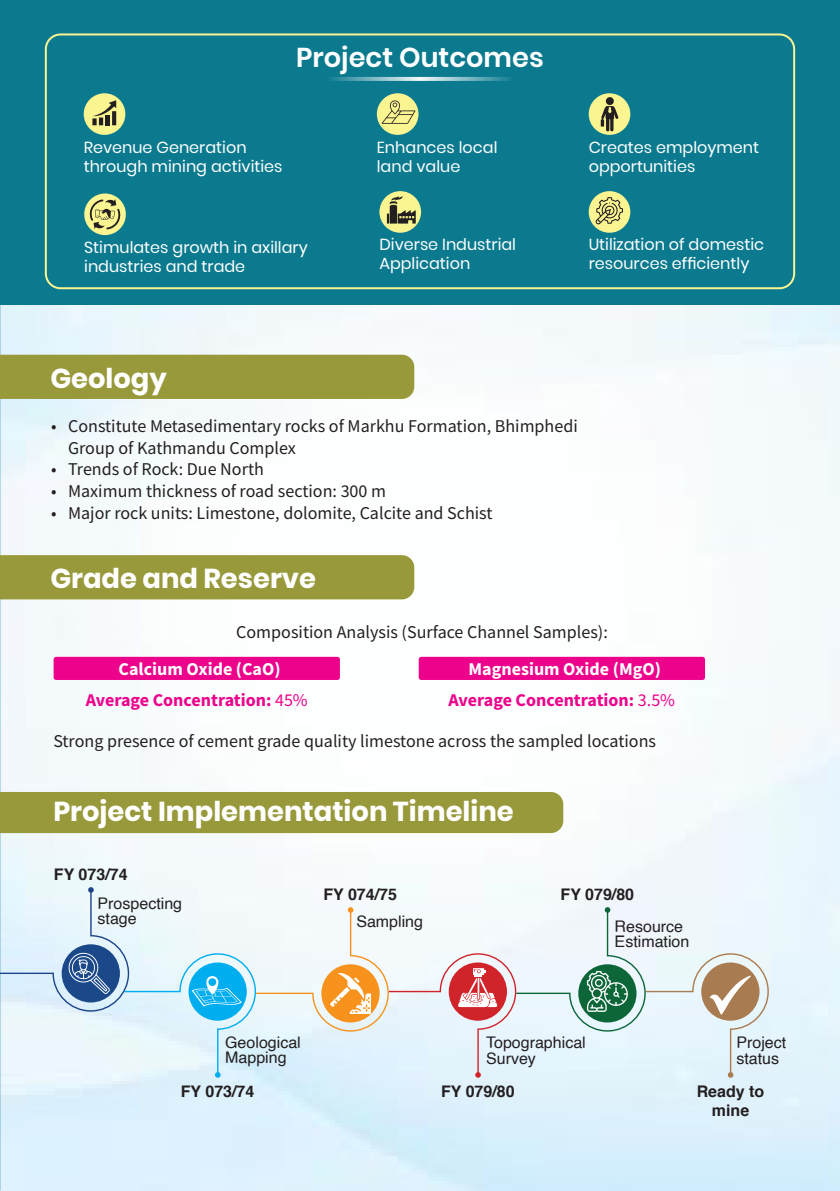
<style>
.page{position:relative;width:840px;height:1191px;background:#fff}
.page>*{position:absolute;margin:0;border:0;box-sizing:border-box;transform-origin:0 0}
.t1{font:700 27.4px "Poppins";color:#fff}
.t2{font:600 27.2px "Poppins";color:#fff}
.t3{font:18px/21.6px "Source Sans Pro";color:#231f20}
.t4{font:700 18px "Source Sans Pro";color:#ed028c}
.t5{font:700 18px "Source Sans Pro";color:#fff}
.t6{font:16px/19.2px "Poppins";color:#fff}
.t7{font:16px/15.2px "Helvetica";color:#231f20}
.t8{font:700 16px/19.2px "Helvetica";color:#231f20;text-align:center}
.s1{font-weight:400}
</style>
<div class="page">
<img style="left:0;top:304px;width:839px;height:887px">
<div style="left:0;top:355px;width:414px;height:44px;background:#98993a"></div>
<div style="left:0;top:555px;width:414px;height:44px;background:#98993a"></div>
<div style="left:0;top:792px;width:563px;height:41px;background:#98993a"></div>
<div style="left:0;top:0;width:839px;height:304px;background:#0b7a8f"></div>
<div style="left:45px;top:33px;width:749px;height:256px;border:2px solid #faf491;border-radius:15px"></div>
<svg style="left:330px;top:77px;width:90px;height:4px"></svg>
<svg style="left:420px;top:77px;width:91px;height:4px"></svg>
<div style="left:84px;top:93px;width:41px;height:42px;background:#faf491;border-radius:50%"></div>
<div style="left:588px;top:191px;width:42px;height:42px;background:#faf491;border-radius:50%"></div>
<div style="left:376px;top:93px;width:42px;height:42px;background:#faf491;border-radius:50%"></div>
<div style="left:588px;top:93px;width:42px;height:42px;background:#faf491;border-radius:50%"></div>
<div style="left:84px;top:193px;width:42px;height:42px;background:#faf491;border-radius:50%"></div>
<svg style="left:92px;top:100px;width:24px;height:25px"></svg>
<div style="left:379px;top:191px;width:42px;height:42px;background:#faf491;border-radius:50%"></div>
<div style="left:54px;top:657px;width:286px;height:23px;background:#ed028c;border-radius:3px"></div>
<div style="left:418px;top:657px;width:286px;height:23px;background:#ed028c;border-radius:3px"></div>
<svg style="left:381px;top:100px;width:34px;height:24px"></svg>
<svg style="left:600px;top:97px;width:18px;height:34px"></svg>
<svg style="left:90px;top:199px;width:30px;height:30px"></svg>
<svg style="left:386px;top:196px;width:29px;height:28px"></svg>
<svg style="left:595px;top:197px;width:27px;height:27px"></svg>
<svg style="left:0;top:887px;width:769px;height:190px"></svg>
<p class="t2" style="left:296px;top:42px;width:249px">Project Outcomes</p>
<p class="t6" style="left:84px;top:137px;width:200px">Revenue Generation through mining activities</p>
<p class="t6" style="left:376px;top:137px;width:122px">Enhances local land value</p>
<p class="t6" style="left:588px;top:137px;width:172px">Creates employment opportunities</p>
<p class="t6" style="left:84px;top:238px;width:225px">Stimulates growth in axillary industries and trade</p>
<p class="t6" style="left:379px;top:234px;width:138px">Diverse Industrial<br>Application</p>
<p class="t6" style="left:588px;top:234px;width:177px">Utilization of domestic resources efficiently</p>
<p class="t1" style="left:50px;top:362px;width:118px">Geology</p>
<p class="t3" style="left:68px;top:415px;width:511px;text-indent:-17px">• Constitute Metasedimentary rocks of Markhu Formation, Bhimphedi<br>Group of Kathmandu Complex</p>
<p class="t3" style="left:51px;top:458px;width:214px">• Trends of Rock: Due North</p>
<p class="t3" style="left:51px;top:480px;width:336px">• Maximum thickness of road section: 300 m</p>
<p class="t3" style="left:51px;top:502px;width:443px">• Major rock units: Limestone, dolomite, Calcite and Schist</p>
<p class="t1" style="left:50px;top:562px;width:267px">Grade and Reserve</p>
<p class="t3" style="left:236px;top:621px;width:373px">Composition Analysis (Surface Channel Samples):</p>
<p class="t5" style="left:118px;top:657px;width:163px">Calcium Oxide (CaO)</p>
<p class="t5" style="left:468px;top:657px;width:194px">Magnesium Oxide (MgO)</p>
<p class="t4" style="left:86px;top:687px;width:223px">Average Concentration: <span class="s1">45%</span></p>
<p class="t4" style="left:448px;top:687px;width:228px">Average Concentration: <span class="s1">3.5%</span></p>
<p class="t3" style="left:53px;top:730px;width:604px">Strong presence of cement grade quality limestone across the sampled locations</p>
<p class="t1" style="left:53px;top:795px;width:461px">Project Implementation Timeline</p>
<p class="t8" style="left:54px;top:865px;width:75px">FY 073/74</p>
<p class="t8" style="left:323px;top:885px;width:75px">FY 074/75</p>
<p class="t8" style="left:560px;top:885px;width:75px">FY 079/80</p>
<p class="t7" style="left:97px;top:896px;width:86px">Prospecting</p>
<p class="t7" style="left:97px;top:911px;width:41px">stage</p>
<p class="t7" style="left:356px;top:914px;width:68px">Sampling</p>
<p class="t7" style="left:614px;top:919px;width:76px">Resource<br>Estimation</p>
<p class="t7" style="left:225px;top:1035px;width:77px">Geological<br>Mapping</p>
<p class="t7" style="left:486px;top:1034px;width:101px;line-height:16px">Topographical<br>Survey</p>
<p class="t7" style="left:736px;top:1034px;width:51px;line-height:16px">Project status</p>
<p class="t8" style="left:181px;top:1082px;width:75px">FY 073/74</p>
<p class="t8" style="left:441px;top:1082px;width:75px">FY 079/80</p>
<p class="t8" style="left:696px;top:1082px;width:69px">Ready to mine</p>
</div>
